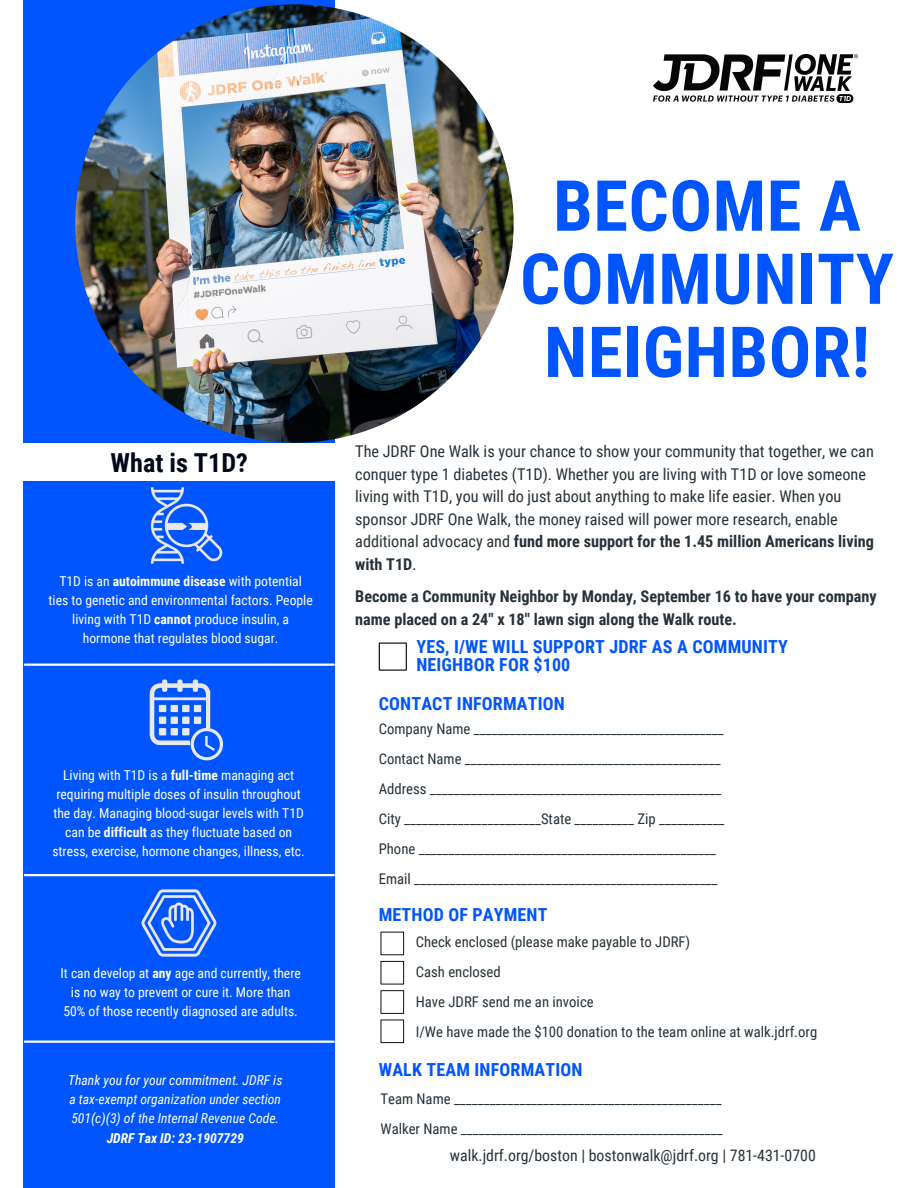
<style>
.page{position:relative;width:918px;height:1188px;background:#fff}
.page>*{position:absolute;margin:0;border:0;box-sizing:border-box;transform-origin:0 0}
.t1{font:700 70.5px/73.2px "Roboto Condensed";letter-spacing:.01em;color:#05f;text-align:center}
.t2{font:700 26.1px "Roboto Condensed";color:#00081a}
.t3{font:700 18px/18px "Roboto Condensed";letter-spacing:.01em;color:#05f}
.t4{font:16.2px/22.5px "Roboto Condensed";color:#263238}
.t5{font:700 16.2px/22.5px "Roboto Condensed";color:#263238}
.t6{font:15.9px "Roboto Condensed";color:#263238}
.t7{font:14.7px "Roboto Condensed";color:#263238}
.t8{font:13.65px/19.2px "Roboto Condensed";color:#fff;text-align:center}
.t9{font:italic 13.65px/19.2px "Roboto Condensed";color:#fff;text-align:center}
.s1{font-weight:700}
</style>
<div class="page">
<div style="left:24px;top:0;width:311px;height:1188px;background:#05f"></div>
<div style="left:12px;top:443px;width:337px;height:37px;background:#fff"></div>
<img style="left:75px;top:4px;width:439px;height:439px;border-radius:50%">
<hr style="left:25px;top:664px;width:309px;height:2px;background:#fff">
<hr style="left:25px;top:874px;width:309px;height:2px;background:#fff">
<img style="left:654px;top:55px;width:203px;height:48px">
<img style="left:150px;top:487px;width:73px;height:77px">
<img style="left:149px;top:679px;width:62px;height:68px">
<img style="left:141px;top:889px;width:76px;height:68px">
<svg style="left:191px;top:728px;width:32px;height:32px"></svg>
<svg style="left:379px;top:643px;width:28px;height:28px"></svg>
<hr style="left:25px;top:1041px;width:309px;height:2px;background:#fff">
<svg style="left:380px;top:932px;width:24px;height:23px"></svg>
<svg style="left:380px;top:961px;width:24px;height:82px"></svg>
<h5 class="t2" style="left:111px;top:448px;width:139px">What is T1D?</h5>
<p class="t8" style="left:49px;top:571px;width:266px">T1D is an <span class="s1">autoimmune disease</span> with potential ties to genetic and environmental factors. People living with T1D <span class="s1">cannot</span> produce insulin, a hormone that regulates blood sugar.</p>
<p class="t8" style="left:52px;top:766px;width:254px">Living with T1D is a <span class="s1">full-time</span> managing act requiring multiple doses of insulin throughout the day. Managing blood-sugar levels with T1D can be <span class="s1">difficult</span> as they fluctuate based on stress, exercise, hormone changes, illness, etc.</p>
<h1 class="t8" style="left:60px;top:964px;width:242px">It can develop at <span class="s1">any</span> age and currently, there is no way to prevent or cure it. More than<br>50% of those recently diagnosed are adults.</h1>
<h6 class="t9" style="left:68px;top:1071px;width:216px">Thank you for your commitment. JDRF is a tax-exempt organization under section 501(c)(3) of the Internal Revenue Code.<br><span class="s1">JDRF Tax ID: 23-1907729</span></h6>
<p class="t1" style="left:520px;top:170px;width:375px">BECOME A<br>COMMUNITY<br>NEIGHBOR!</p>
<p class="t4" style="left:355px;top:441px;width:520px">The JDRF One Walk is your chance to show your community that together, we can conquer type 1 diabetes (T1D). Whether you are living with T1D or love someone living with T1D, you will do just about anything to make life easier. When you sponsor JDRF One Walk, the money raised will power more research, enable additional advocacy and <span class="s1">fund more support for the 1.45 million Americans living with T1D</span>.</p>
<p class="t5" style="left:355px;top:586px;width:523px">Become a Community Neighbor by Monday, September 16 to have your company name placed on a 24" x 18" lawn sign along the Walk route.</p>
<h4 class="t3" style="left:416px;top:638px;width:373px">YES, I/WE WILL SUPPORT JDRF AS A COMMUNITY<br>NEIGHBOR FOR $100</h4>
<p class="t3" style="left:379px;top:694px;width:188px">CONTACT INFORMATION</p>
<h3 class="t7" style="left:379px;top:720px;width:346px">Company Name __________________________________________</h3>
<h3 class="t7" style="left:379px;top:750px;width:343px">Contact Name ___________________________________________</h3>
<h6 class="t7" style="left:379px;top:780px;width:344px">Address _________________________________________________</h6>
<h6 class="t7" style="left:379px;top:810px;width:347px">City _______________________State __________ Zip ___________</h6>
<h6 class="t7" style="left:379px;top:840px;width:339px">Phone __________________________________________________</h6>
<h6 class="t7" style="left:379px;top:870px;width:340px">Email ___________________________________________________</h6>
<h6 class="t3" style="left:379px;top:905px;width:170px">METHOD OF PAYMENT</h6>
<h6 class="t7" style="left:416px;top:934px;width:276px">Check enclosed (please make payable to JDRF)</h6>
<h6 class="t7" style="left:416px;top:964px;width:86px">Cash enclosed</h6>
<h6 class="t7" style="left:416px;top:994px;width:179px">Have JDRF send me an invoice</h6>
<p class="t7" style="left:416px;top:1024px;width:403px">I/We have made the $100 donation to the team online at walk.jdrf.org</p>
<h6 class="t3" style="left:379px;top:1061px;width:205px">WALK TEAM INFORMATION</h6>
<h3 class="t7" style="left:380px;top:1090px;width:343px">Team Name _____________________________________________</h3>
<p class="t7" style="left:380px;top:1120px;width:344px">Walker Name ____________________________________________</p>
<h2 class="t6" style="left:450px;top:1147px;width:367px">walk.jdrf.org/boston | bostonwalk@jdrf.org | 781-431-0700</h2>
</div>
